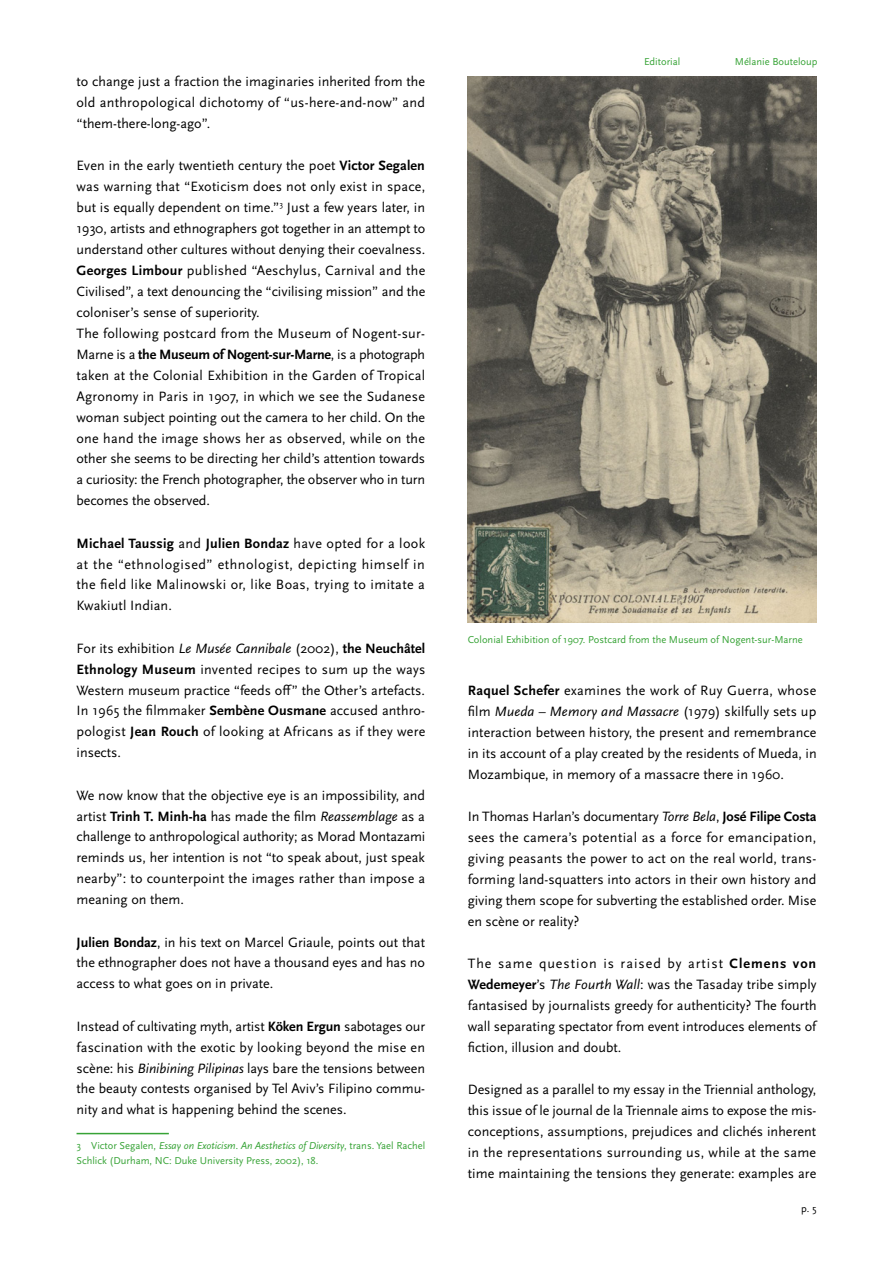
<style>
.page{position:relative;width:893px;height:1263px;background:#fff}
.page>*{position:absolute;margin:0;border:0;box-sizing:border-box;transform-origin:0 0}
.t1{font:14.1px/21px "Scala Sans Pro";color:#000;text-align:justify}
.t2{font:10.5px/15px "Scala Sans Pro";color:#37a336}
.t3{font:10.5px "Scala Sans Pro";color:#000}
.s1{font-weight:700}
.s2{font-style:italic}
</style>
<div class="page">
<hr style="left:77px;top:1133px;width:92px;height:1px;background:#37a336">
<img style="left:468px;top:77px;width:348px;height:545px">
<p class="t1" style="left:77px;top:70px;width:350px">to change just a fraction the imaginaries inherited from the old anthropological dichotomy of “us-here-and-now” and “them-there-long-ago”.</p>
<p class="t1" style="left:77px;top:154px;width:350px;text-align:left">Even in the early twentieth century the poet <span class="s1">Victor Segalen </span>was warning that “Exoticism does not only exist in space, but is equally dependent on time.”<sup>3</sup> Just a few years later, in 1930, artists and ethnographers got together in an attempt to understand other cultures without denying their coevalness.<br><span class="s1">Georges Limbour</span> published “Aeschylus, Carnival and the Civilised”, a text denouncing the “civilising mission” and the coloniser’s sense of superiority.<br>The following postcard from the Museum of Nogent-sur-Marne is a <span class="s1">the Museum of Nogent-sur-Marne</span>, is a photograph taken at the Colonial Exhibition in the Garden of Tropical Agronomy in Paris in 1907, in which we see the Sudanese woman subject pointing out the camera to her child. On the one hand the image shows her as observed, while on the other she seems to be directing her child’s attention towards a curiosity: the French photographer, the observer who in turn becomes the observed.</p>
<p class="t1" style="left:77px;top:532px;width:350px"><span class="s1">Michael Taussig</span> and <span class="s1">Julien Bondaz</span> have opted for a look at the “ethnologised” ethnologist, depicting himself in the field like Malinowski or, like Boas, trying to imitate a Kwakiutl Indian.</p>
<p class="t1" style="left:77px;top:637px;width:350px">For its exhibition <span class="s2">Le Musée Cannibale</span> (2002), <span class="s1">the Neuchâtel Ethnology Museum</span> invented recipes to sum up the ways Western museum practice “feeds off” the Other’s artefacts.<br>In 1965 the filmmaker <span class="s1">Sembène Ousmane</span> accused anthro&shy;pologist <span class="s1">Jean Rouch</span> of looking at Africans as if they were insects.</p>
<p class="t1" style="left:77px;top:784px;width:350px">We now know that the objective eye is an impossibility, and artist <span class="s1">Trinh T. Minh-ha</span> has made the film <span class="s2">Reassemblage</span> as a challenge to anthropological authority; as Morad Montazami reminds us, her intention is not “to speak about, just speak nearby”: to counterpoint the images rather than impose a meaning on them.</p>
<p class="t1" style="left:77px;top:931px;width:350px"><span class="s1">Julien Bondaz</span>, in his text on Marcel Griaule, points out that the ethnographer does not have a thousand eyes and has no access to what goes on in private.</p>
<p class="t1" style="left:77px;top:1015px;width:350px">Instead of cultivating myth, artist <span class="s1">Köken Ergun</span> sabotages our fascination with the exotic by looking beyond the mise en scène: his <span class="s2">Binibining Pilipinas</span> lays bare the tensions between the beauty contests organised by Tel Aviv’s Filipino commu&shy;nity and what is happening behind the scenes.</p>
<p class="t2" style="left:77px;top:1138px;width:350px">3 Victor Segalen, <span class="s2">Essay on Exoticism. An Aesthetics of Diversity</span>, trans. Yael Rachel<br>Schlick (Durham, NC: Duke University Press, 2002), 18.</p>
<p class="t2" style="left:644px;top:54px;width:38px">Editorial</p>
<p class="t2" style="left:735px;top:54px;width:84px">Mélanie Bouteloup</p>
<p class="t2" style="left:468px;top:632px;width:336px">Colonial Exhibition of 1907. Postcard from the Museum of Nogent-sur-Marne</p>
<p class="t1" style="left:468px;top:679px;width:350px"><span class="s1">Raquel Schefer</span> examines the work of Ruy Guerra, whose film <span class="s2">Mueda – Memory and Massacre</span> (1979) skilfully sets up interaction between history, the present and remembrance in its account of a play created by the residents of Mueda, in Mozambique, in memory of a massacre there in 1960.</p>
<p class="t1" style="left:468px;top:805px;width:350px">In Thomas Harlan’s documentary <span class="s2">Torre Bela</span>, <span class="s1">José Filipe Costa </span>sees the camera’s potential as a force for emancipation, giving peasants the power to act on the real world, trans&shy;forming land-squatters into actors in their own history and giving them scope for subverting the established order. Mise en scène or reality?</p>
<p class="t1" style="left:468px;top:952px;width:350px">The same question is raised by artist <span class="s1">Clemens von Wedemeyer</span>’s <span class="s2">The Fourth Wall</span>: was the Tasaday tribe simply fantasised by journalists greedy for authenticity? The fourth wall separating spectator from event introduces elements of fiction, illusion and doubt.</p>
<p class="t1" style="left:468px;top:1078px;width:350px">Designed as a parallel to my essay in the Triennial anthology, this issue of le journal de la Triennale aims to expose the mis&shy;conceptions, assumptions, prejudices and clichés inherent in the representations surrounding us, while at the same time maintaining the tensions they generate: examples are</p>
<p class="t3" style="left:801px;top:1202px;width:17px">p. 5</p>
</div>
